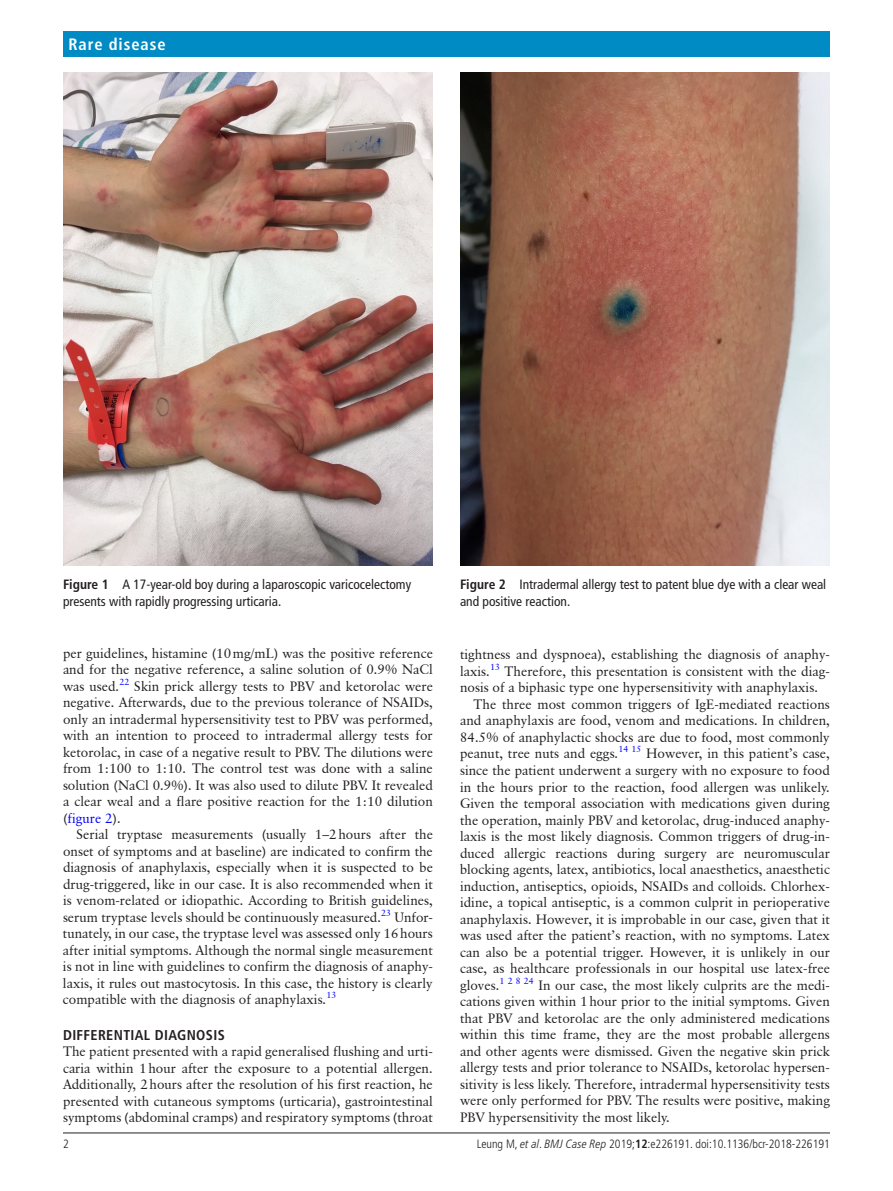
<style>
.page{position:relative;width:893px;height:1191px;background:#fff}
.page>*{position:absolute;margin:0;border:0;box-sizing:border-box;transform-origin:0 0}
.t1{font:700 condensed 16.5px "Frutiger LT Pro";color:#fff}
.t2{font:700 condensed 14.25px "Frutiger LT Pro";letter-spacing:.025em;color:#231f20}
.t3{font:13.5px/16.5px "Classical Garamond BT";color:#231f20;text-align:justify}
.t4{font:condensed 13.5px/16.5px "Frutiger LT Pro";color:#231f20}
.t5{font:300 condensed 12px "Frutiger LT Pro";color:#231f20}
.s1{font-weight:700}
.s2{color:#00f}
.s3{font-style:italic}
</style>
<div class="page">
<hr style="left:63px;top:1132px;width:767px;height:1px;background:#231f20">
<div style="left:63px;top:31px;width:767px;height:25px;background:#008bc5"></div>
<img style="left:63px;top:72px;width:370px;height:493px">
<img style="left:460px;top:72px;width:370px;height:493px">
<p class="t1" style="left:69px;top:34px;width:99px">Rare disease</p>
<p class="t4" style="left:63px;top:576px;width:350px"><span class="s1">Figure 1</span> A 17-year-old boy during a laparoscopic varicocelectomy presents with rapidly progressing urticaria.</p>
<p class="t4" style="left:460px;top:576px;width:368px"><span class="s1">Figure 2</span> Intradermal allergy test to patent blue dye with a clear weal and positive reaction.</p>
<p class="t3" style="left:63px;top:644px;width:371px">per guidelines, histamine (10mg/mL) was the positive reference and for the negative reference, a saline solution of 0.9% NaCl was used.<sup>22</sup> Skin prick allergy tests to PBV and ketorolac were negative. Afterwards, due to the previous tolerance of NSAIDs, only an intradermal hypersensitivity test to PBV was performed, with an intention to proceed to intradermal allergy tests for ketorolac, in case of a negative result to PBV. The dilutions were from 1:100 to 1:10. The control test was done with a saline solution (NaCl 0.9%). It was also used to dilute PBV. It revealed a clear weal and a flare positive reaction for the 1:10 dilution (<span class="s2">figure 2</span>).</p>
<p class="t3" style="left:63px;top:826px;width:371px;text-indent:14px">Serial tryptase measurements (usually 1–2hours after the onset of symptoms and at baseline) are indicated to confirm the diagnosis of anaphylaxis, especially when it is suspected to be drug-triggered, like in our case. It is also recommended when it is venom-related or idiopathic. According to British guidelines, serum tryptase levels should be continuously measured.<sup>23</sup> Unfor&shy;tunately, in our case, the tryptase level was assessed only 16hours after initial symptoms. Although the normal single measurement is not in line with guidelines to confirm the diagnosis of anaphy&shy;laxis, it rules out mastocytosis. In this case, the history is clearly compatible with the diagnosis of anaphylaxis.<sup>13</sup></p>
<p class="t2" style="left:63px;top:1026px;width:162px">Differential diagnosis</p>
<p class="t3" style="left:63px;top:1043px;width:371px">The patient presented with a rapid generalised flushing and urti&shy;caria within 1hour after the exposure to a potential allergen.<br>Additionally, 2hours after the resolution of his first reaction, he presented with cutaneous symptoms (urticaria), gastrointestinal symptoms (abdominal cramps) and respiratory symptoms (throat</p>
<p class="t3" style="left:460px;top:646px;width:371px">tightness and dyspnoea), establishing the diagnosis of anaphy-</p>
<p class="t3" style="left:460px;top:662px;width:371px">laxis.<sup>13</sup> Therefore, this presentation is consistent with the diag-</p>
<p class="t3" style="left:460px;top:679px;width:360px">nosis of a biphasic type one hypersensitivity with anaphylaxis.</p>
<p class="t3" style="left:474px;top:696px;width:358px">The three most common triggers of IgE-mediated reactions</p>
<p class="t3" style="left:460px;top:712px;width:371px">and anaphylaxis are food, venom and medications. In children,</p>
<p class="t3" style="left:460px;top:729px;width:371px">84.5% of anaphylactic shocks are due to food, most commonly</p>
<p class="t3" style="left:460px;top:745px;width:371px">peanut, tree nuts and eggs.<sup>14</sup> <sup>15</sup> However, in this patient’s case,</p>
<p class="t3" style="left:460px;top:762px;width:371px">since the patient underwent a surgery with no exposure to food</p>
<p class="t3" style="left:460px;top:778px;width:371px">in the hours prior to the reaction, food allergen was unlikely.</p>
<p class="t3" style="left:460px;top:795px;width:371px">Given the temporal association with medications given during</p>
<p class="t3" style="left:460px;top:811px;width:371px">the operation, mainly PBV and ketorolac, drug-induced anaphy-</p>
<p class="t3" style="left:460px;top:828px;width:371px">laxis is the most likely diagnosis. Common triggers of drug-in-</p>
<p class="t3" style="left:460px;top:844px;width:371px">duced allergic reactions during surgery are neuromuscular</p>
<p class="t3" style="left:460px;top:861px;width:371px">blocking agents, latex, antibiotics, local anaesthetics, anaesthetic</p>
<p class="t3" style="left:460px;top:877px;width:371px">induction, antiseptics, opioids, NSAIDs and colloids. Chlorhex-</p>
<p class="t3" style="left:460px;top:894px;width:371px">idine, a topical antiseptic, is a common culprit in perioperative</p>
<p class="t3" style="left:460px;top:910px;width:371px">anaphylaxis. However, it is improbable in our case, given that it</p>
<p class="t3" style="left:460px;top:927px;width:371px">was used after the patient’s reaction, with no symptoms. Latex</p>
<p class="t3" style="left:460px;top:943px;width:371px">can also be a potential trigger. However, it is unlikely in our</p>
<p class="t3" style="left:460px;top:960px;width:371px">case, as healthcare professionals in our hospital use latex-free</p>
<p class="t3" style="left:460px;top:976px;width:371px">gloves.<sup>1</sup> <sup>2</sup> <sup>8</sup> <sup>24</sup> In our case, the most likely culprits are the medi-</p>
<p class="t3" style="left:460px;top:993px;width:371px">cations given within 1hour prior to the initial symptoms. Given</p>
<p class="t3" style="left:460px;top:1009px;width:371px">that PBV and ketorolac are the only administered medications</p>
<p class="t3" style="left:460px;top:1026px;width:371px">within this time frame, they are the most probable allergens</p>
<p class="t3" style="left:460px;top:1042px;width:371px">and other agents were dismissed. Given the negative skin prick</p>
<p class="t3" style="left:460px;top:1059px;width:371px">allergy tests and prior tolerance to NSAIDs, ketorolac hypersen-</p>
<p class="t3" style="left:460px;top:1075px;width:371px">sitivity is less likely. Therefore, intradermal hypersensitivity tests</p>
<p class="t3" style="left:460px;top:1092px;width:371px">were only performed for PBV. The results were positive, making</p>
<p class="t3" style="left:460px;top:1108px;width:211px">PBV hypersensitivity the most likely.</p>
<p class="t5" style="left:63px;top:1136px;width:7px">2</p>
<p class="t5" style="left:477px;top:1136px;width:355px">Leung M, <span class="s3">et al</span>. <span class="s3">BMJ Case Rep</span> 2019;<span class="s1">12</span>:e226191. doi:10.1136/bcr-2018-226191</p>
</div>
